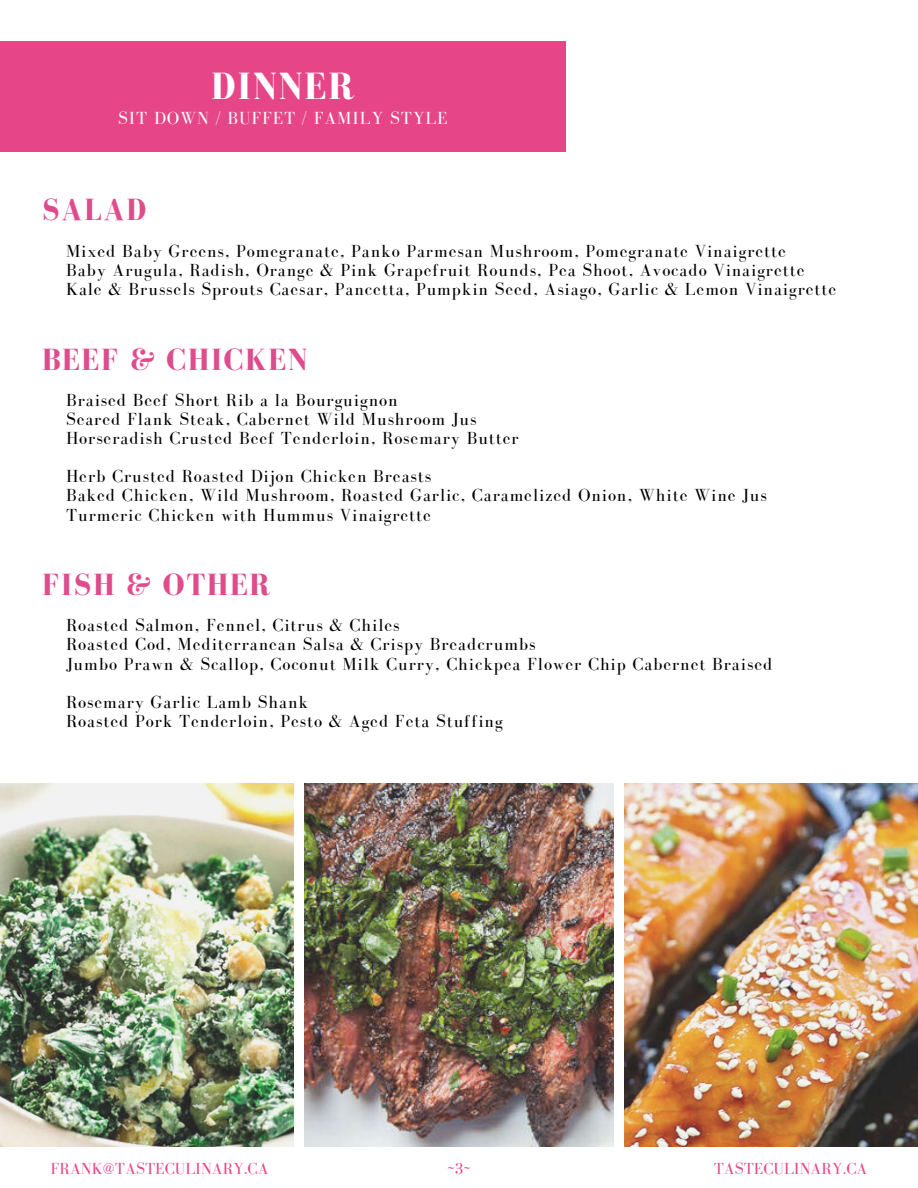
<style>
.page{position:relative;width:918px;height:1188px;background:#fff}
.page>*{position:absolute;margin:0;border:0;box-sizing:border-box;transform-origin:0 0}
.t1{font:700 39px "Bodoni FLF";letter-spacing:.05em;color:#fff}
.t2{font:700 31.5px "Bodoni FLF";letter-spacing:.05em;color:#df4c8c}
.t3{font:18px/19.2px "Bodoni FLF";letter-spacing:.05em;color:#000}
.t4{font:18px "Bodoni FLF";letter-spacing:.05em;color:#fff}
.t5{font:16.5px "Bodoni FLF";color:#e64687}
</style>
<div class="page">
<img style="left:0;top:783px;width:294px;height:364px">
<img style="left:305px;top:783px;width:308px;height:364px">
<img style="left:624px;top:783px;width:294px;height:364px">
<div style="left:0;top:42px;width:566px;height:110px;background:#e64687"></div>
<h1 class="t1" style="left:211px;top:65px;width:145px">DINNER</h1>
<p class="t4" style="left:118px;top:108px;width:331px">SIT DOWN / BUFFET / FAMILY STYLE</p>
<h2 class="t2" style="left:42px;top:193px;width:106px">SALAD</h2>
<p class="t3" style="left:66px;top:241px;width:772px">Mixed Baby Greens, Pomegranate, Panko Parmesan Mushroom, Pomegranate Vinaigrette<br>Baby Arugula, Radish, Orange &amp; Pink Grapefruit Rounds, Pea Shoot, Avocado Vinaigrette<br>Kale &amp; Brussels Sprouts Caesar, Pancetta, Pumpkin Seed, Asiago, Garlic &amp; Lemon Vinaigrette</p>
<h2 class="t2" style="left:42px;top:342px;width:267px">BEEF &amp; CHICKEN</h2>
<p class="t3" style="left:66px;top:390px;width:454px">Braised Beef Short Rib a la Bourguignon<br>Seared Flank Steak, Cabernet Wild Mushroom Jus<br>Horseradish Crusted Beef Tenderloin, Rosemary Butter</p>
<p class="t3" style="left:66px;top:467px;width:702px">Herb Crusted Roasted Dijon Chicken Breasts<br>Baked Chicken, Wild Mushroom, Roasted Garlic, Caramelized Onion, White Wine Jus<br>Turmeric Chicken with Hummus Vinaigrette</p>
<h2 class="t2" style="left:42px;top:568px;width:230px">FISH &amp; OTHER</h2>
<p class="t3" style="left:66px;top:616px;width:708px">Roasted Salmon, Fennel, Citrus &amp; Chiles<br>Roasted Cod, Mediterranean Salsa &amp; Crispy Breadcrumbs<br>Jumbo Prawn &amp; Scallop, Coconut Milk Curry, Chickpea Flower Chip Cabernet Braised</p>
<p class="t3" style="left:66px;top:692px;width:438px">Rosemary Garlic Lamb Shank<br>Roasted Pork Tenderloin, Pesto &amp; Aged Feta Stuffing</p>
<p class="t5" style="left:51px;top:1160px;width:220px">FRANK@TASTECULINARY.CA</p>
<p class="t5" style="left:448px;top:1160px;width:24px">~3~</p>
<p class="t5" style="left:714px;top:1160px;width:155px">TASTECULINARY.CA</p>
</div>
